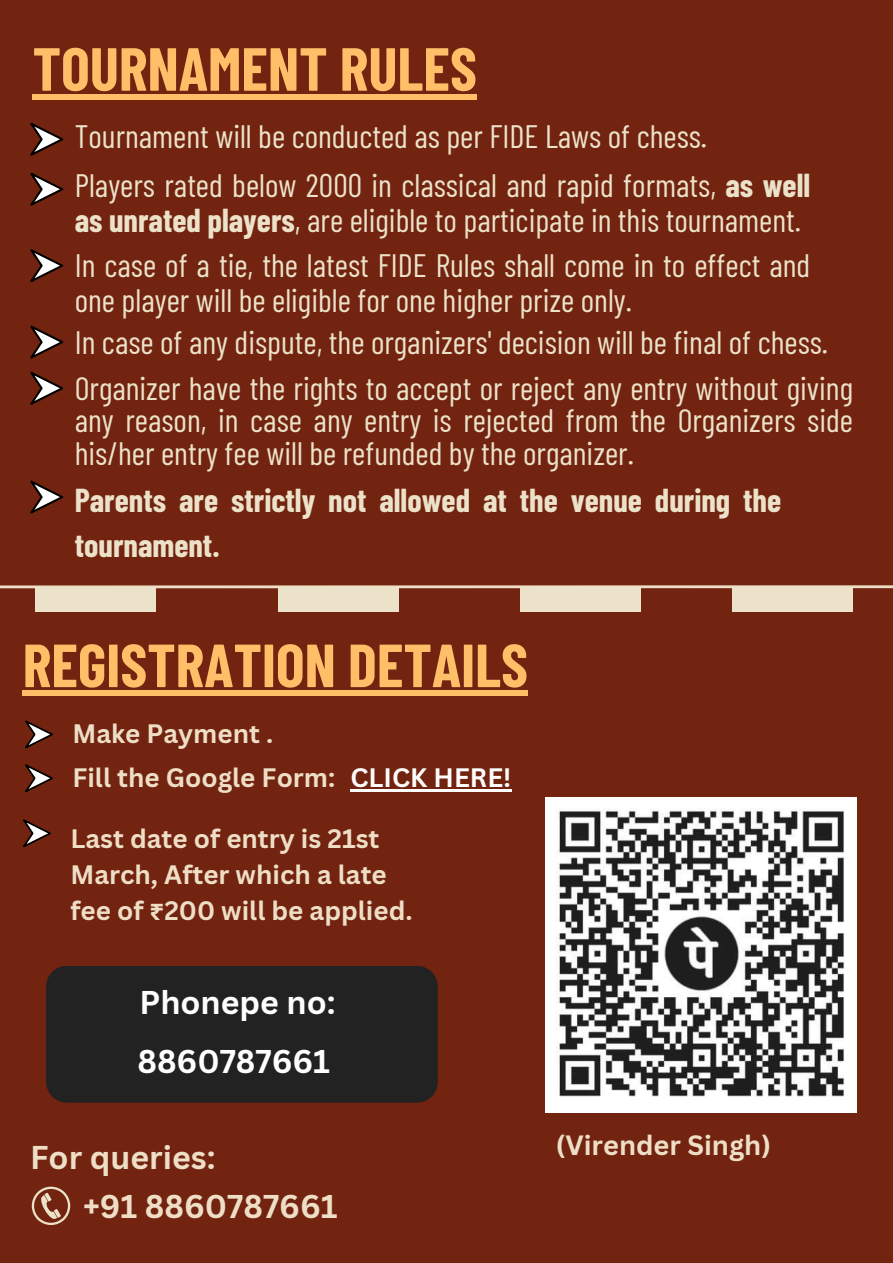
<style>
.page{position:relative;width:893px;height:1263px;background:#722410}
.page>*{position:absolute;margin:0;border:0;box-sizing:border-box;transform-origin:0 0}
.t1{font:700 60.75px "Barlow Condensed";color:#ffbe68}
.t2{font:700 60.68px "Barlow Condensed";color:#ffbe68}
.t3{font:32.4px/32.4px "Barlow Condensed";color:#ece2c9}
.t4{font:700 32.4px/45.3px "Barlow Condensed";color:#ece2c9}
.t5{font:700 32.1px "Canva Sans";color:#efdec6}
.t6{font:700 32.03px/59.7px "Canva Sans";color:#fefefe}
.t7{font:700 32.03px "Canva Sans";color:#efdec6}
.t8{font:700 27.15px "Canva Sans";color:#efdec6}
.t9{font:700 25.95px/36.3px "Canva Sans";color:#efdec6}
.t10{font:700 25.95px "Canva Sans";color:#fdfdfd}
.s1{font-weight:700}
.s2{font-family:"Noto Sans Gurmukhi"}
</style>
<div class="page">
<svg style="left:30px;top:123px;width:33px;height:33px"></svg>
<svg style="left:30px;top:173px;width:33px;height:33px"></svg>
<svg style="left:30px;top:249px;width:33px;height:33px"></svg>
<svg style="left:30px;top:325px;width:33px;height:34px"></svg>
<svg style="left:30px;top:480px;width:33px;height:34px"></svg>
<hr style="left:0;top:585px;width:893px;height:3px;background:#efdec6">
<div style="left:520px;top:587px;width:121px;height:24px;background:#ece2c9"></div>
<div style="left:278px;top:587px;width:120px;height:24px;background:#ece2c9"></div>
<div style="left:35px;top:587px;width:121px;height:24px;background:#ece2c9"></div>
<div style="left:732px;top:586px;width:121px;height:25px;background:#ece2c9"></div>
<svg style="left:25px;top:720px;width:28px;height:28px"></svg>
<svg style="left:25px;top:764px;width:28px;height:28px"></svg>
<div style="left:46px;top:966px;width:392px;height:137px;background:#222"></div>
<img style="left:546px;top:798px;width:310px;height:315px">
<svg style="left:23px;top:819px;width:28px;height:28px"></svg>
<svg style="left:32px;top:1186px;width:38px;height:39px"></svg>
<div style="left:33px;top:94px;width:444px;height:5px;background:#ffbe68"></div>
<div style="left:23px;top:690px;width:505px;height:6px;background:#ffbe68"></div>
<svg style="left:30px;top:372px;width:33px;height:33px"></svg>
<hr style="left:350px;top:789px;width:161px;height:2px;background:#fdfdfd">
<h1 class="t1" style="left:33px;top:30px;width:446px">TOURNAMENT RULES</h1>
<p class="t3" style="left:75px;top:111px;width:737px;line-height:48.9px">Tournament will be conducted as per FIDE Laws of chess.<br>Players rated below 2000 in classical and rapid formats, <span class="s1">as well</span></p>
<p class="t3" style="left:75px;top:196px;width:737px;line-height:45.2px"><span class="s1">as unrated players</span>, are eligible to participate in this tournament.<br>In case of a tie, the latest FIDE Rules shall come in to effect and</p>
<p class="t3" style="left:75px;top:277px;width:755px;line-height:42.4px">one player will be eligible for one higher prize only.<br>In case of any dispute, the organizers' decision will be final of chess.</p>
<p class="t3" style="left:75px;top:371px;width:780px;text-align:justify">Organizer have the rights to accept or reject any entry without giving any reason, in case any entry is rejected from the Organizers side his/her entry fee will be refunded by the organizer.</p>
<p class="t4" style="left:75px;top:476px;width:708px">Parents are strictly not allowed at the venue during the tournament.</p>
<h2 class="t2" style="left:23px;top:626px;width:507px">REGISTRATION DETAILS</h2>
<p class="t9" style="left:72px;top:711px;width:264px;line-height:44.2px">Make Payment .<br>Fill the Google Form:</p>
<p class="t10" style="left:350px;top:759px;width:162px">CLICK HERE!</p>
<p class="t9" style="left:70px;top:819px;width:344px">Last date of entry is 21st<br>March, After which a late fee of <span class="s2">₹</span>200 will be applied.</p>
<p class="t6" style="left:137px;top:971px;width:200px">Phonepe no:<br>8860787661</p>
<p class="t5" style="left:30px;top:1135px;width:187px">For queries:</p>
<p class="t7" style="left:83px;top:1184px;width:256px">+91 8860787661</p>
<p class="t8" style="left:556px;top:1126px;width:217px">(Virender Singh)</p>
</div>
